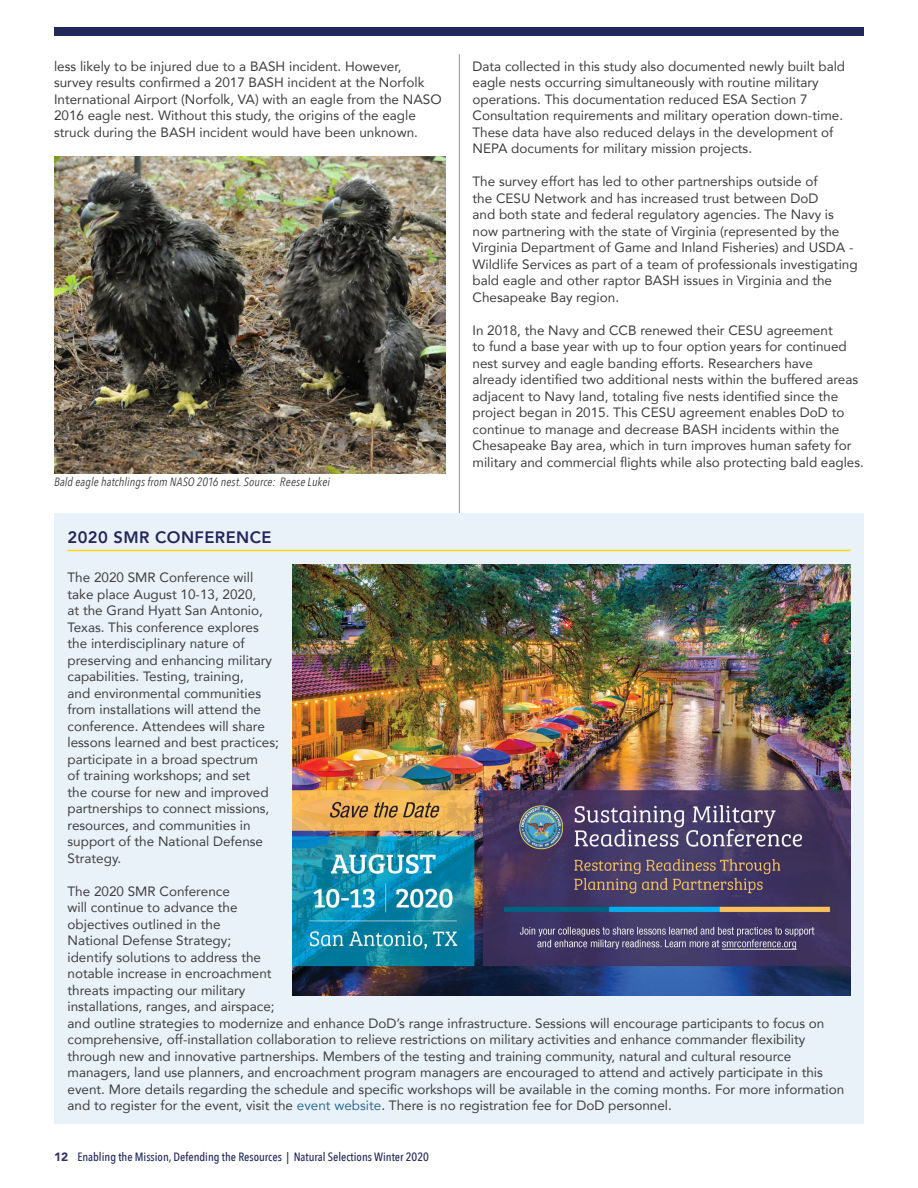
<style>
.page{position:relative;width:918px;height:1188px;background:#fff}
.page>*{position:absolute;margin:0;border:0;box-sizing:border-box;transform-origin:0 0}
._01_Heading{font:800 16.5px "Avenir";letter-spacing:.025em;color:#22275c}
._03_Body{font:13.5px/16.5px "Avenir";color:#3e3e3f}
.t1{font:500 12px "Avenir Next Condensed";color:#22275c}
._07_Caption{font:italic 12px "Avenir Next Condensed";letter-spacing:.01em;color:#3e3e3f}
.s1{color:#2e6b95}
.s2{font-family:"Avenir";font-weight:900;color:#333566}
</style>
<div class="page">
<div style="left:54px;top:27px;width:810px;height:9px;background:#22275c"></div>
<img style="left:54px;top:156px;width:392px;height:317px">
<div style="left:54px;top:513px;width:810px;height:611px;background:#eaf2f9"></div>
<hr style="left:68px;top:550px;width:782px;height:1px;background:#fad910">
<img style="left:293px;top:565px;width:557px;height:430px">
<hr style="left:459px;top:54px;width:1px;height:459px;background:#939598">
<p class="_03_Body" style="left:54px;top:57px;width:389px">less likely to be injured due to a BASH incident. However, survey results confirmed a 2017 BASH incident at the Norfolk International Airport (Norfolk, VA) with an eagle from the NASO 2016 eagle nest. Without this study, the origins of the eagle struck during the BASH incident would have been unknown.</p>
<p class="_03_Body" style="left:472px;top:57px;width:374px">Data collected in this study also documented newly built bald eagle nests occurring simultaneously with routine military operations. This documentation reduced ESA Section 7<br>Consultation requirements and military operation down-time.<br>These data have also reduced delays in the development of NEPA documents for military mission projects.</p>
<p class="_03_Body" style="left:472px;top:173px;width:387px">The survey effort has led to other partnerships outside of<br>the CESU Network and has increased trust between DoD<br>and both state and federal regulatory agencies. The Navy is now partnering with the state of Virginia (represented by the Virginia Department of Game and Inland Fisheries) and USDA - Wildlife Services as part of a team of professionals investigating bald eagle and other raptor BASH issues in Virginia and the Chesapeake Bay region.</p>
<p class="_03_Body" style="left:472px;top:321px;width:393px">In 2018, the Navy and CCB renewed their CESU agreement<br>to fund a base year with up to four option years for continued nest survey and eagle banding efforts. Researchers have<br>already identified two additional nests within the buffered areas adjacent to Navy land, totaling five nests identified since the project began in 2015. This CESU agreement enables DoD to continue to manage and decrease BASH incidents within the Chesapeake Bay area, which in turn improves human safety for military and commercial flights while also protecting bald eagles.</p>
<p class="_07_Caption" style="left:54px;top:475px;width:278px">Bald eagle hatchlings from NASO 2016 nest. Source: Reese Lukei</p>
<p class="_01_Heading" style="left:68px;top:524px;width:206px">2020 SMR CONFERENCE</p>
<p class="_03_Body" style="left:68px;top:569px;width:213px">The 2020 SMR Conference will take place August 10-13, 2020,<br>at the Grand Hyatt San Antonio,<br>Texas. This conference explores the interdisciplinary nature of preserving and enhancing military capabilities. Testing, training,<br>and environmental communities from installations will attend the conference. Attendees will share lessons learned and best practices; participate in a broad spectrum<br>of training workshops; and set<br>the course for new and improved partnerships to connect missions, resources, and communities in support of the National Defense<br>Strategy.</p>
<p class="_03_Body" style="left:68px;top:882px;width:778px">The 2020 SMR Conference<br>will continue to advance the<br>objectives outlined in the<br>National Defense Strategy;<br>identify solutions to address the<br>notable increase in encroachment<br>threats impacting our military<br>installations, ranges, and airspace;<br>and outline strategies to modernize and enhance DoD’s range infrastructure. Sessions will encourage participants to focus on comprehensive, off-installation collaboration to relieve restrictions on military activities and enhance commander flexibility through new and innovative partnerships. Members of the testing and training community, natural and cultural resource managers, land use planners, and encroachment program managers are encouraged to attend and actively participate in this event. More details regarding the schedule and specific workshops will be available in the coming months. For more information and to register for the event, visit the <span class="s1">event website</span>. There is no registration fee for DoD personnel.</p>
<p class="t1" style="left:54px;top:1150px;width:377px"><span class="s2">12</span> Enabling the Mission, Defending the Resources | Natural Selections Winter 2020</p>
</div>
